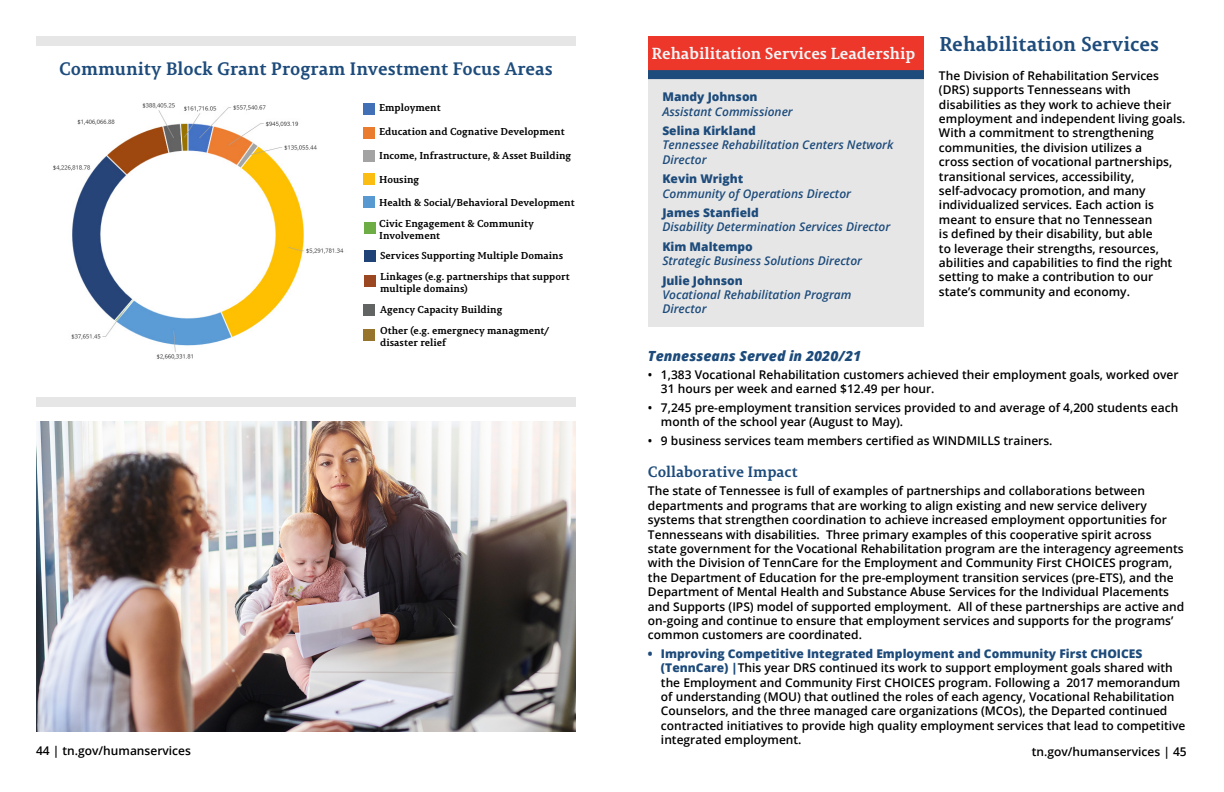
<style>
.page{position:relative;width:1224px;height:792px;background:#fff}
.page>*{position:absolute;margin:0;border:0;box-sizing:border-box;transform-origin:0 0}
.t1{font:700 20px "Permian Slab Serif Typeface";color:#1d4b7b}
.t2{font:700 18px "Permian Slab Serif Typeface";color:#1d4b7b}
.t3{font:700 16px "Permian Slab Serif Typeface";color:#f4f5f7}
.t4{font:700 15px "Permian Slab Serif Typeface";letter-spacing:-.005em;color:#1d4b7b}
.t5{font:italic 800 14px "Open Sans";color:#1d4b7b}
.t6{font:600 12px/14.4px "Open Sans";color:#000}
.t7{font:italic 600 12px/14.4px "Open Sans";color:#1d4b7b}
.t8{font:800 12px "Open Sans";color:#1d4b7b}
.t9{font:700 10px/12px "Permian Slab Serif Typeface";color:#000}
.s1{font-weight:800;color:#1d4b7b}
</style>
<div class="page">
<img style="left:53px;top:103px;width:291px;height:257px">
<div style="left:364px;top:104px;width:11px;height:11px;background:#4270b7"></div>
<div style="left:364px;top:127px;width:11px;height:12px;background:#ea7c30"></div>
<div style="left:364px;top:150px;width:11px;height:12px;background:#a2a3a2"></div>
<div style="left:364px;top:173px;width:11px;height:12px;background:#fbbd12"></div>
<div style="left:364px;top:196px;width:11px;height:12px;background:#5899d2"></div>
<div style="left:365px;top:251px;width:11px;height:11px;background:#1f4376"></div>
<div style="left:364px;top:330px;width:11px;height:11px;background:#96742b"></div>
<div style="left:364px;top:223px;width:11px;height:11px;background:#6eac45"></div>
<div style="left:364px;top:276px;width:11px;height:11px;background:#9b4822"></div>
<div style="left:364px;top:305px;width:11px;height:11px;background:#626363"></div>
<div style="left:36px;top:36px;width:540px;height:9px;background:#e6e6e6"></div>
<div style="left:36px;top:397px;width:540px;height:9px;background:#e6e6e6"></div>
<div style="left:648px;top:36px;width:276px;height:291px;background:#e6e6e6"></div>
<div style="left:648px;top:36px;width:276px;height:40px;background:#ed372a"></div>
<div style="left:648px;top:70px;width:276px;height:9px;background:#1d4b7b"></div>
<img style="left:36px;top:422px;width:540px;height:310px">
<h2 class="t2" style="left:59px;top:53px;width:495px">Community Block Grant Program Investment Focus Areas</h2>
<p class="t9" style="left:379px;top:101px;width:63px">Employment</p>
<p class="t9" style="left:379px;top:125px;width:187px">Education and Cognative Development</p>
<p class="t9" style="left:379px;top:149px;width:194px">Income, Infrastructure, &amp; Asset Building</p>
<p class="t9" style="left:379px;top:173px;width:42px">Housing</p>
<p class="t9" style="left:379px;top:196px;width:197px">Health &amp; Social/Behavioral Development</p>
<p class="t9" style="left:379px;top:217px;width:156px">Civic Engagement &amp; Community<br>Involvement</p>
<p class="t9" style="left:380px;top:270px;width:191px">Linkages (e.g. partnerships that support multiple domains)</p>
<p class="t9" style="left:380px;top:303px;width:124px">Agency Capacity Building</p>
<p class="t9" style="left:380px;top:249px;width:184px">Services Supporting Multiple Domains</p>
<p class="t9" style="left:380px;top:324px;width:171px">Other (e.g. emergnecy managment/ disaster relief</p>
<h3 class="t3" style="left:652px;top:40px;width:265px">Rehabilitation Services Leadership</h3>
<p class="t8" style="left:662px;top:88px;width:97px">Mandy Johnson</p>
<p class="t7" style="left:662px;top:104px;width:132px">Assistant Commissioner</p>
<p class="t8" style="left:662px;top:122px;width:95px">Selina Kirkland</p>
<p class="t7" style="left:662px;top:138px;width:233px">Tennessee Rehabilitation Centers Network<br>Director</p>
<p class="t8" style="left:662px;top:170px;width:82px">Kevin Wright</p>
<p class="t7" style="left:662px;top:186px;width:190px">Community of Operations Director</p>
<p class="t8" style="left:662px;top:204px;width:98px">James Stanfield</p>
<p class="t7" style="left:662px;top:220px;width:230px">Disability Determination Services Director</p>
<p class="t8" style="left:662px;top:237px;width:92px">Kim Maltempo</p>
<p class="t7" style="left:662px;top:253px;width:201px">Strategic Business Solutions Director</p>
<p class="t8" style="left:662px;top:271px;width:82px">Julie Johnson</p>
<p class="t7" style="left:662px;top:287px;width:191px">Vocational Rehabilitation Program<br>Director</p>
<h1 class="t1" style="left:939px;top:27px;width:221px">Rehabilitation Services</h1>
<p class="t6" style="left:939px;top:68px;width:248px">The Division of Rehabilitation Services (DRS) supports Tennesseans with disabilities as they work to achieve their employment and independent living goals.<br>With a commitment to strengthening communities, the division utilizes a<br>cross section of vocational partnerships, transitional services, accessibility, self-advocacy promotion, and many individualized services. Each action is meant to ensure that no Tennessean<br>is defined by their disability, but able<br>to leverage their strengths, resources, abilities and capabilities to find the right setting to make a contribution to our state’s community and economy.</p>
<p class="t5" style="left:648px;top:345px;width:215px">Tennesseans Served in 2020/21</p>
<p class="t6" style="left:661px;top:367px;width:519px;text-indent:-13px">• 1,383 Vocational Rehabilitation customers achieved their employment goals, worked over<br>31 hours per week and earned $12.49 per hour.</p>
<p class="t6" style="left:661px;top:400px;width:519px;text-indent:-13px">• 7,245 pre-employment transition services provided to and average of 4,200 students each month of the school year (August to May).</p>
<p class="t6" style="left:648px;top:433px;width:406px">• 9 business services team members certified as WINDMILLS trainers.</p>
<p class="t4" style="left:648px;top:459px;width:151px">Collaborative Impact</p>
<p class="t6" style="left:648px;top:484px;width:538px">The state of Tennessee is full of examples of partnerships and collaborations between departments and programs that are working to align existing and new service delivery systems that strengthen coordination to achieve increased employment opportunities for Tennesseans with disabilities. Three primary examples of this cooperative spirit across<br>state government for the Vocational Rehabilitation program are the interagency agreements with the Division of TennCare for the Employment and Community First CHOICES program, the Department of Education for the pre-employment transition services (pre-ETS), and the Department of Mental Health and Substance Abuse Services for the Individual Placements and Supports (IPS) model of supported employment. All of these partnerships are active and on-going and continue to ensure that employment services and supports for the programs’ common customers are coordinated.</p>
<p class="t6" style="left:661px;top:646px;width:526px;text-indent:-13px"><span class="s1">• Improving Competitive Integrated Employment and Community First CHOICES (TennCare) |</span>This year DRS continued its work to support employment goals shared with the Employment and Community First CHOICES program. Following a 2017 memorandum of understanding (MOU) that outlined the roles of each agency, Vocational Rehabilitation Counselors, and the three managed care organizations (MCOs), the Departed continued contracted initiatives to provide high quality employment services that lead to competitive integrated employment.</p>
<p class="t6" style="left:36px;top:744px;width:156px">44 | tn.gov/humanservices</p>
<p class="t6" style="left:1032px;top:745px;width:156px">tn.gov/humanservices | 45</p>
</div>
